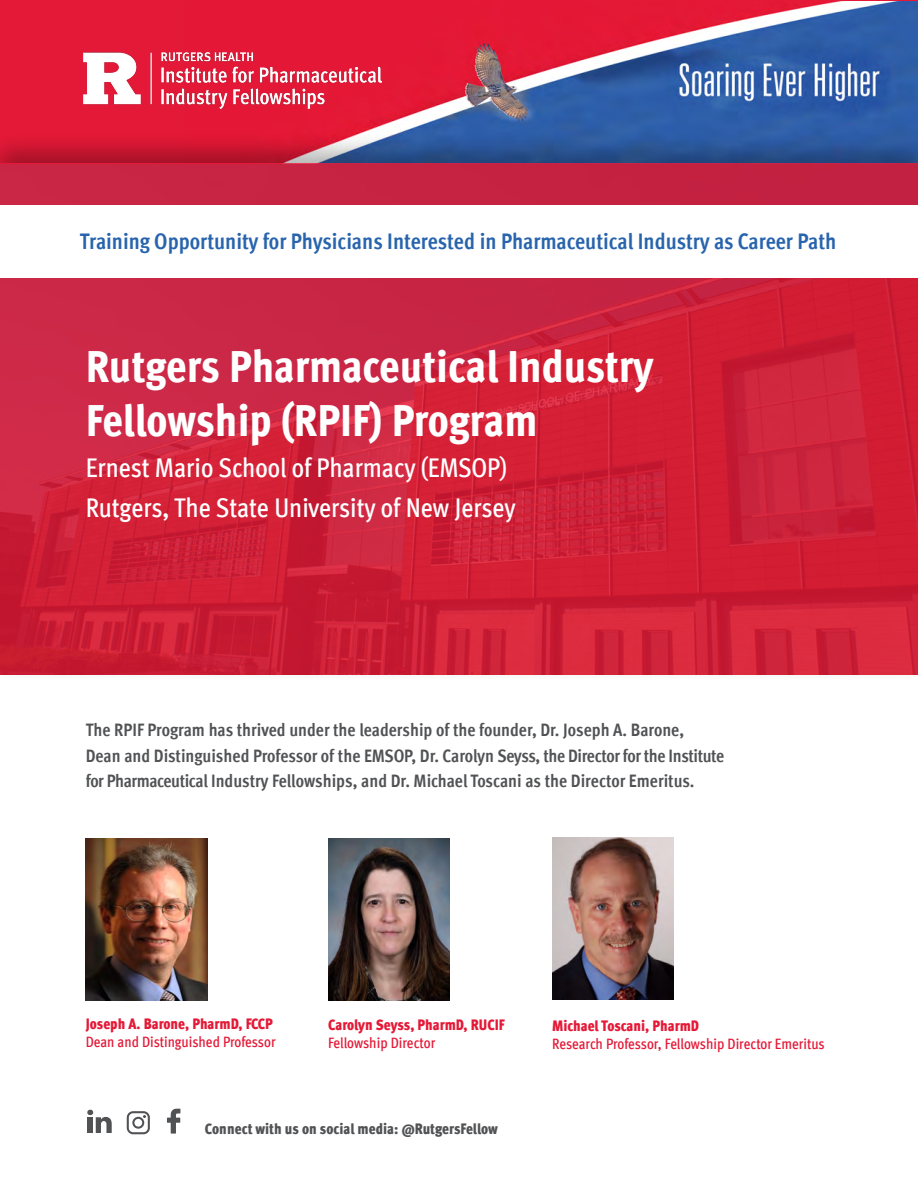
<style>
.page{position:relative;width:918px;height:1188px;background:#fff}
.page>*{position:absolute;margin:0;border:0;box-sizing:border-box;transform-origin:0 0}
.t1{font:800 condensed 45px/54px "Meta Pro";color:#fff}
.t2{font:500 condensed 27px/40.5px "Meta Pro";color:#fff}
.t3{font:700 condensed 22.5px "Meta Pro";color:#2864ad}
.t4{font:700 condensed 18px/25.5px "Meta Pro";letter-spacing:-.005em;color:#515254}
.t5{font:500 condensed 15px "Meta Pro";color:#e41937}
.t6{font:900 condensed 15px "Meta Pro";letter-spacing:-.005em;color:#e41937}
.t7{font:900 condensed 15px "Meta Pro";color:#515254}
</style>
<div class="page">
<div style="left:0;top:0;width:918px;height:164px;background:#e41937"></div>
<img style="left:185px;top:1px;width:733px;height:131px">
<div style="left:0;top:132px;width:918px;height:552px;background:#000;opacity:.36"></div>
<svg style="left:0;top:164px;width:918px;height:511px;background:#cd223b"></svg>
<img style="left:86px;top:838px;width:121px;height:162px">
<img style="left:328px;top:838px;width:122px;height:162px">
<img style="left:552px;top:837px;width:122px;height:162px">
<img style="left:84px;top:53px;width:298px;height:56px">
<div style="left:0;top:205px;width:918px;height:73px;background:#fff"></div>
<svg style="left:87px;top:1110px;width:25px;height:23px"></svg>
<svg style="left:127px;top:1111px;width:23px;height:23px"></svg>
<svg style="left:167px;top:1109px;width:13px;height:25px"></svg>
<p class="t3" style="left:80px;top:224px;width:758px">Training Opportunity for Physicians Interested in Pharmaceutical Industry as Career Path</p>
<h1 class="t1" style="left:86px;top:338px;width:569px">Rutgers Pharmaceutical Industry<br>Fellowship (RPIF) Program</h1>
<h2 class="t2" style="left:86px;top:445px;width:431px">Ernest Mario School of Pharmacy (EMSOP)<br>Rutgers, The State University of New Jersey</h2>
<p class="t4" style="left:86px;top:716px;width:640px">The RPIF Program has thrived under the leadership of the founder, Dr. Joseph A. Barone,<br>Dean and Distinguished Professor of the EMSOP, Dr. Carolyn Seyss, the Director for the Institute for Pharmaceutical Industry Fellowships, and Dr. Michael Toscani as the Director Emeritus.</p>
<p class="t6" style="left:86px;top:1012px;width:189px">Joseph A. Barone, PharmD, FCCP</p>
<p class="t5" style="left:86px;top:1031px;width:191px">Dean and Distinguished Professor</p>
<p class="t6" style="left:328px;top:1013px;width:178px">Carolyn Seyss, PharmD, RUCIF</p>
<p class="t5" style="left:328px;top:1032px;width:109px">Fellowship Director</p>
<p class="t7" style="left:205px;top:1117px;width:295px">Connect with us on social media: @RutgersFellow</p>
<p class="t6" style="left:552px;top:1014px;width:148px">Michael Toscani, PharmD</p>
<p class="t5" style="left:552px;top:1032px;width:274px">Research Professor, Fellowship Director Emeritus</p>
</div>
